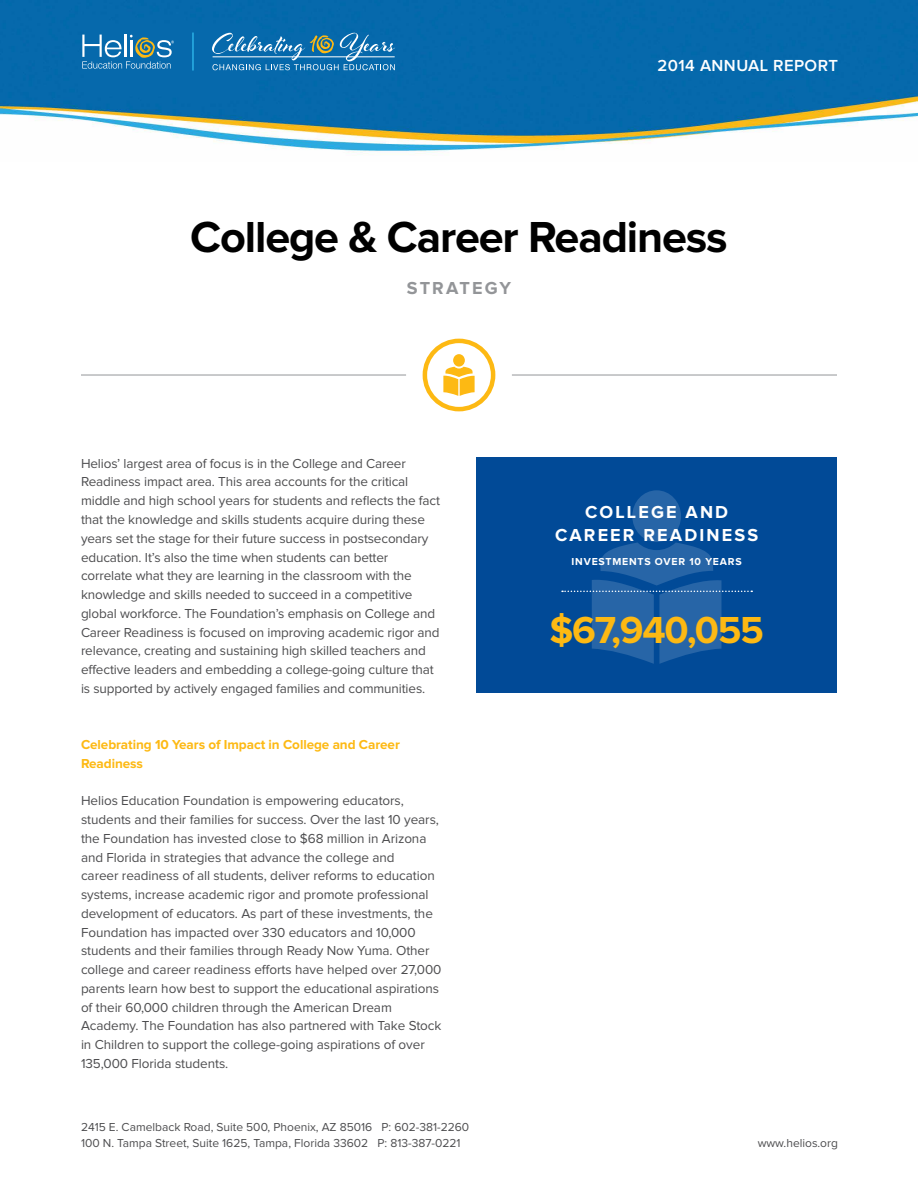
<style>
.page{position:relative;width:918px;height:1188px;background:#fff}
.page>*{position:absolute;margin:0;border:0;box-sizing:border-box;transform-origin:0 0}
.t1{font:700 45px "Proxima Nova";letter-spacing:-.025em;color:#000}
.t2{font:700 39px "Proxima Nova";letter-spacing:-.03em;color:#fdb913}
.t3{font:700 18px/22.5px "Proxima Nova";letter-spacing:.12em;color:#fff;text-align:center}
.t4{font:700 18px "Proxima Nova";letter-spacing:.12em;color:#939598}
.t5{font:600 16.65px "Proxima Nova";letter-spacing:.025em;color:#fff}
.t6{font:13.5px/18.8px "Proxima Nova";letter-spacing:-.005em;color:#4d4d4f}
.t7{font:700 13.5px/18.8px "Proxima Nova";letter-spacing:-.005em;color:#fdb913}
.t8{font:12px/16.5px "Proxima Nova";color:#4d4d4f}
.t9{font:700 10.5px "Proxima Nova";letter-spacing:.075em;color:#fff}
</style>
<div class="page">
<img style="left:0;top:0;width:918px;height:154px">
<svg style="left:212px;top:33px;width:183px;height:37px;background:#3181b4"></svg>
<hr style="left:213px;top:56px;width:182px;height:1px;background:#fff">
<hr style="left:124px;top:34px;width:2px;height:23px;background:#fff">
<svg style="left:82px;top:35px;width:92px;height:34px;background:#458bb3"></svg>
<hr style="left:192px;top:33px;width:2px;height:38px;background:#27aae1">
<div style="left:476px;top:457px;width:361px;height:235px;background:#014a97"></div>
<div style="left:632px;top:490px;width:49px;height:52px;background:#2765a7;border-radius:50%"></div>
<hr style="left:81px;top:375px;width:325px;height:1px;background:#939598">
<hr style="left:512px;top:375px;width:325px;height:1px;background:#939598">
<div style="left:423px;top:339px;width:72px;height:72px;border:4px solid #fdb913;border-radius:50%"></div>
<div style="left:453px;top:354px;width:12px;height:13px;background:#fdb913;border-radius:50%"></div>
<svg style="left:443px;top:367px;width:32px;height:29px"></svg>
<svg style="left:562px;top:543px;width:190px;height:121px"></svg>
<p class="t5" style="left:658px;top:57px;width:182px">2014 ANNUAL REPORT</p>
<h1 class="t1" style="left:190px;top:216px;width:539px">College &amp; Career Readiness</h1>
<h3 class="t4" style="left:407px;top:280px;width:106px">STRATEGY</h3>
<p class="t6" style="left:81px;top:454px;width:361px">Helios’ largest area of focus is in the College and Career Readiness impact area. This area accounts for the critical middle and high school years for students and reflects the fact that the knowledge and skills students acquire during these years set the stage for their future success in postsecondary education. It’s also the time when students can better correlate what they are learning in the classroom with the knowledge and skills needed to succeed in a competitive global workforce. The Foundation’s emphasis on College and Career Readiness is focused on improving academic rigor and relevance, creating and sustaining high skilled teachers and effective leaders and embedding a college-going culture that is supported by actively engaged families and communities.</p>
<p class="t7" style="left:81px;top:736px;width:320px">Celebrating 10 Years of Impact in College and Career<br>Readiness</p>
<p class="t6" style="left:81px;top:792px;width:362px">Helios Education Foundation is empowering educators, students and their families for success. Over the last 10 years, the Foundation has invested close to $68 million in Arizona and Florida in strategies that advance the college and<br>career readiness of all students, deliver reforms to education systems, increase academic rigor and promote professional development of educators. As part of these investments, the Foundation has impacted over 330 educators and 10,000 students and their families through Ready Now Yuma. Other college and career readiness efforts have helped over 27,000 parents learn how best to support the educational aspirations of their 60,000 children through the American Dream Academy. The Foundation has also partnered with Take Stock in Children to support the college-going aspirations of over 135,000 Florida students.</p>
<p class="t8" style="left:81px;top:1119px;width:390px">2415 E. Camelback Road, Suite 500, Phoenix, AZ 85016 P: 602-381-2260<br>100 N. Tampa Street, Suite 1625, Tampa, Florida 33602 P: 813-387-0221</p>
<h3 class="t3" style="left:555px;top:502px;width:205px">COLLEGE AND<br>CAREER READINESS</h3>
<p class="t9" style="left:572px;top:556px;width:172px">INVESTMENTS OVER 10 YEARS</p>
<h2 class="t2" style="left:549px;top:612px;width:216px">$67,940,055</h2>
<p class="t8" style="left:758px;top:1135px;width:82px">www.helios.org</p>
</div>
